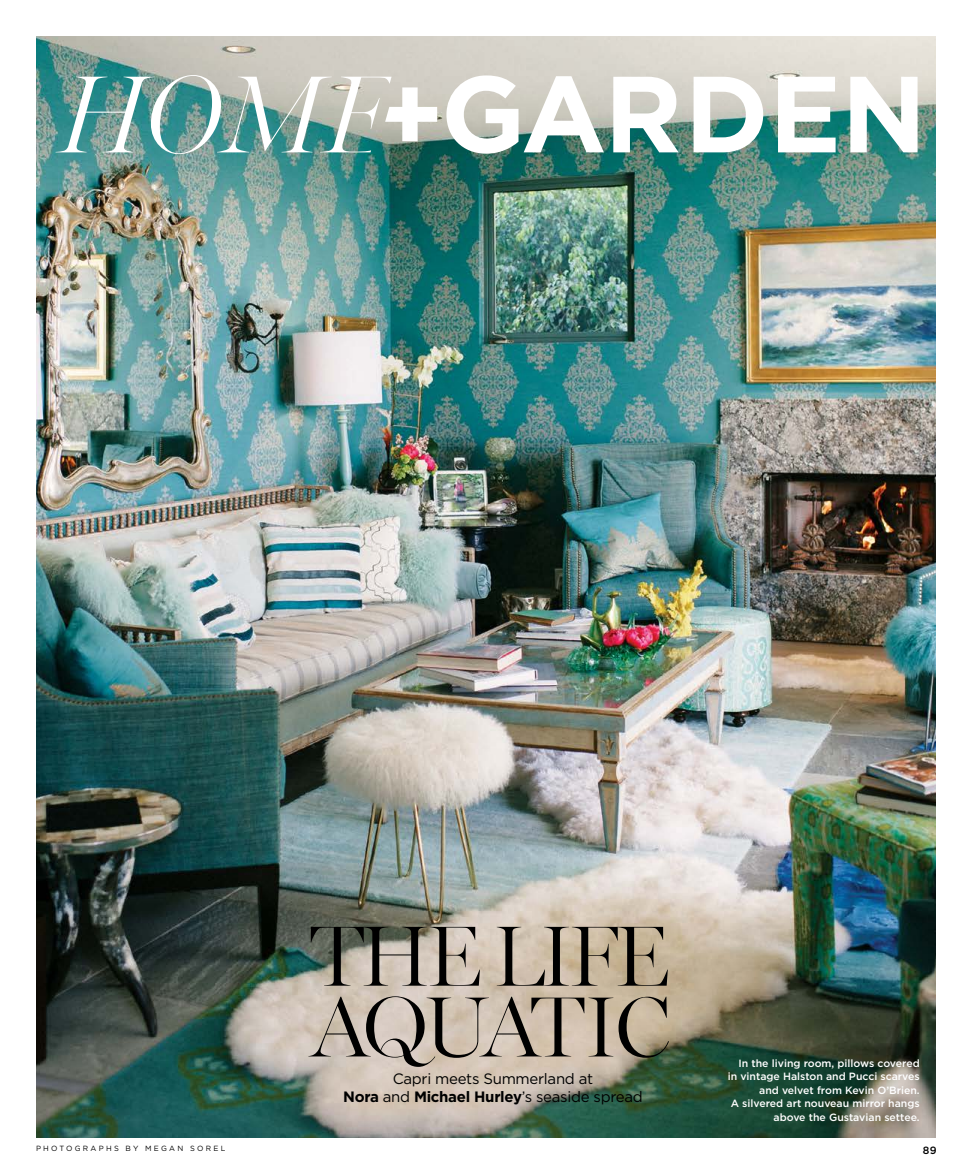
<style>
.page{position:relative;width:972px;height:1175px;background:#fff}
.page>*{position:absolute;margin:0;border:0;box-sizing:border-box;transform-origin:0 0}
.t1{font:300 86.1px/70.8px "Miller Banner";letter-spacing:-.06em;color:#000}
.t2{font:15px/18px "Gotham";letter-spacing:-.02em;color:#000;text-align:center}
.t3{font:500 10.5px/13.5px "Gotham";color:#fff;text-align:right}
.t4{font:500 10.5px "Gotham";color:#000}
.t5{font:7.5px "Gotham";letter-spacing:.3em;color:#000}
.s1{font-weight:700}
</style>
<div class="page">
<img style="left:36px;top:36px;width:900px;height:1101px">
<svg style="left:55px;top:75px;width:863px;height:79px"></svg>
<p class="t5" style="left:36px;top:1143px;width:191px">PHOTOGRAPHS BY MEGAN SOREL</p>
<h1 class="t1" style="left:310px;top:919px;width:361px">THE LIFE<br>AQUATIC</h1>
<h2 class="t2" style="left:343px;top:1069px;width:301px">Capri meets Summerland at<br><span class="s1">Nora</span> and <span class="s1">Michael Hurley</span>’s seaside spread</h2>
<p class="t3" style="left:728px;top:1056px;width:194px">In the living room, pillows covered in vintage Halston and Pucci scarves and velvet from Kevin O’Brien.<br>A silvered art nouveau mirror hangs above the Gustavian settee.</p>
<p class="t4" style="left:923px;top:1144px;width:15px">89</p>
</div>
